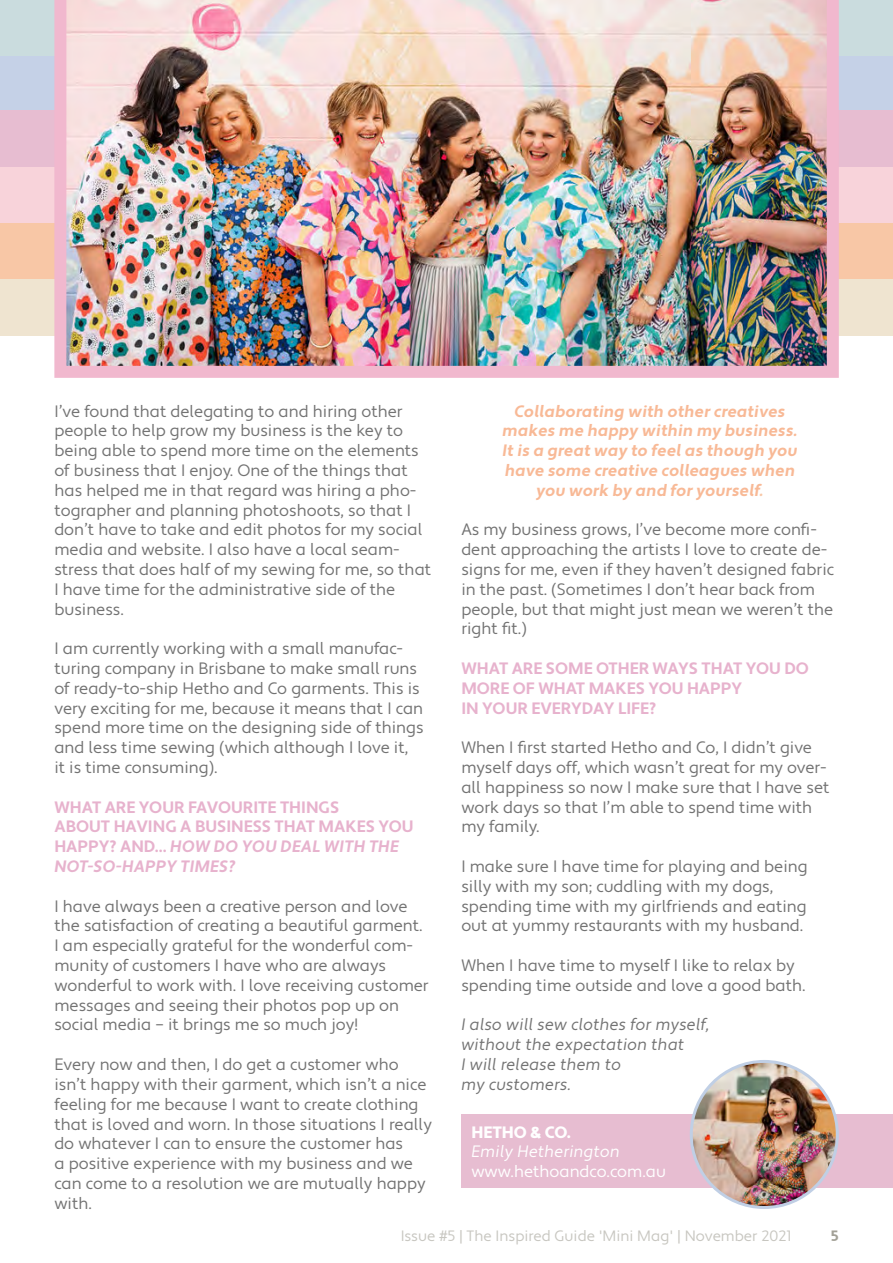
<style>
.page{position:relative;width:893px;height:1263px;background:#fff}
.page>*{position:absolute;margin:0;border:0;box-sizing:border-box;transform-origin:0 0}
.t1{font:16.5px/19.8px "Apertura";color:#737373}
.t2{font:16.5px/19.8px "Apertura Bold Obliq";color:#f8b996;text-align:center}
.t3{font:700 16.5px/19.8px "Apertura";color:#e7b2cd}
.t4{font:16.5px/19.8px "Apertura Obliq";color:#737373}
.t5{font:16.5px/19.8px "Apertura Bold Obliq";color:#e7b2cd}
.t6{font:16.5px "Apertura";color:#fff}
.t7{font:16.5px "Apertura Obliq";color:#fff}
.t8{font:900 16.5px "Apertura";color:#fff}
.t9{font:15px "Apertura";color:#a3a197}
.t10{font:700 15px "Apertura";color:#a3a197}
.s1{font-family:"Apertura";font-weight:700}
.s2{color:#f8c7a6}
</style>
<div class="page">
<div style="left:0;top:0;width:893px;height:56px;background:#cadcde"></div>
<div style="left:0;top:56px;width:893px;height:57px;background:#c5d1e7"></div>
<div style="left:0;top:111px;width:893px;height:56px;background:#e7bdd1"></div>
<div style="left:0;top:167px;width:893px;height:56px;background:#f8d3da"></div>
<div style="left:0;top:223px;width:893px;height:57px;background:#f8c7a6"></div>
<div style="left:0;top:280px;width:893px;height:56px;background:#efe4d0"></div>
<div style="left:461px;top:1114px;width:432px;height:74px;background:#e7bdd1"></div>
<img style="left:48px;top:0;width:797px;height:378px">
<img style="left:691px;top:1061px;width:146px;height:146px;border-radius:73px">
<div style="left:690px;top:1060px;width:149px;height:149px;border:3px solid #c0cfe5;border-radius:50%"></div>
<p class="t1" style="left:54px;top:402px;width:378px">I’ve found that delegating to and hiring other people to help grow my business is the key to being able to spend more time on the elements of business that I enjoy. One of the things that has helped me in that regard was hiring a pho&shy;tographer and planning photoshoots, so that I don’t have to take and edit photos for my social media and website. I also have a local seam&shy;stress that does half of my sewing for me, so that I have time for the administrative side of the business.</p>
<p class="t1" style="left:54px;top:639px;width:371px">I am currently working with a small manufac&shy;turing company in Brisbane to make small runs of ready-to-ship Hetho and Co garments. This is very exciting for me, because it means that I can spend more time on the designing side of things and less time sewing (which although I love it,<br>it is time consuming).</p>
<p class="t3" style="left:54px;top:798px;width:361px">WHAT ARE YOUR FAVOURITE THINGS<br>ABOUT HAVING A BUSINESS THAT MAKES YOU</p>
<p class="t5" style="left:54px;top:837px;width:346px"><span class="s1">HAPPY? AND...</span> HOW DO YOU DEAL WITH THE<br>NOT-SO-HAPPY TIMES?</p>
<p class="t1" style="left:54px;top:897px;width:376px">I have always been a creative person and love the satisfaction of creating a beautiful garment.<br>I am especially grateful for the wonderful com&shy;munity of customers I have who are always wonderful to work with. I love receiving customer messages and seeing their photos pop up on social media – it brings me so much joy!</p>
<p class="t1" style="left:54px;top:1055px;width:379px">Every now and then, I do get a customer who isn’t happy with their garment, which isn’t a nice feeling for me because I want to create clothing that is loved and worn. In those situations I really do whatever I can to ensure the customer has<br>a positive experience with my business and we can come to a resolution we are mutually happy with.</p>
<p class="t2" style="left:502px;top:402px;width:297px">Collaborating with other creatives makes me happy within my business.<br>It is a great way to feel as though you have some creative colleagues when you work by and for yourself<span class="s2">.</span></p>
<p class="t1" style="left:461px;top:520px;width:374px">As my business grows, I’ve become more confi&shy;dent approaching the artists I love to create de&shy;signs for me, even if they haven’t designed fabric in the past. (Sometimes I don’t hear back from people, but that might just mean we weren’t the right fit.)</p>
<p class="t3" style="left:461px;top:659px;width:349px">WHAT ARE SOME OTHER WAYS THAT YOU DO<br>MORE OF WHAT MAKES YOU HAPPY<br>IN YOUR EVERYDAY LIFE?</p>
<p class="t1" style="left:461px;top:738px;width:370px">When I first started Hetho and Co, I didn’t give myself days off, which wasn’t great for my over&shy;all happiness so now I make sure that I have set work days so that I’m able to spend time with my family.</p>
<p class="t1" style="left:461px;top:857px;width:348px">I make sure I have time for playing and being silly with my son; cuddling with my dogs, spending time with my girlfriends and eating out at yummy restaurants with my husband.</p>
<p class="t1" style="left:461px;top:956px;width:346px">When I have time to myself I like to relax by spending time outside and love a good bath.</p>
<p class="t4" style="left:461px;top:1015px;width:250px">I also will sew clothes for myself, without the expectation that<br>I will release them to<br>my customers.</p>
<p class="t8" style="left:471px;top:1122px;width:101px">HETHO &amp; CO.</p>
<p class="t7" style="left:471px;top:1142px;width:150px">Emily Hetherington</p>
<p class="t6" style="left:471px;top:1161px;width:196px">www.hethoandco.com.au</p>
<p class="t9" style="left:400px;top:1227px;width:392px">Issue #5 | The Inspired Guide 'Mini Mag' | November 2021</p>
<p class="t10" style="left:831px;top:1227px;width:9px">5</p>
</div>
